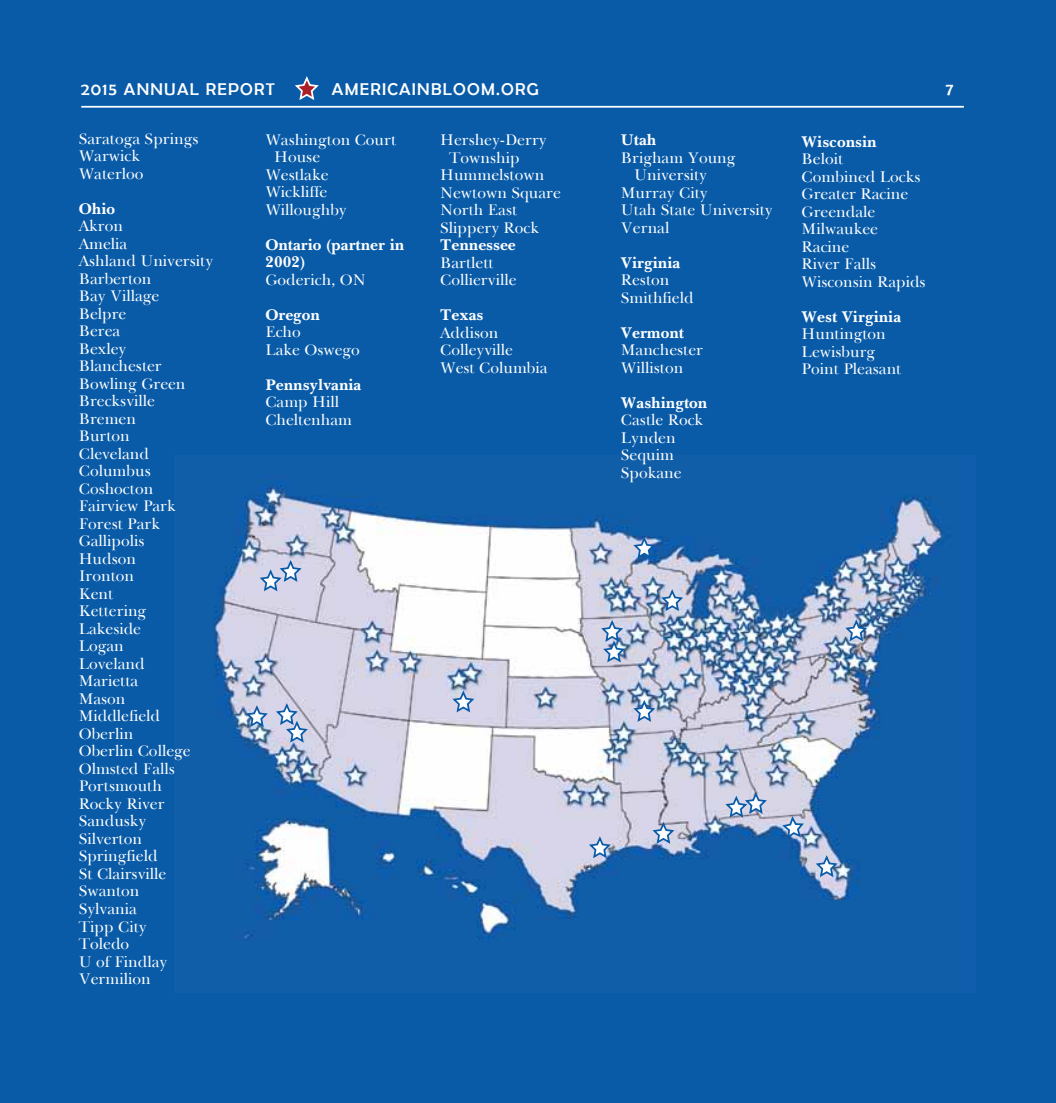
<style>
.page{position:relative;width:1056px;height:1103px;background:#fff}
.page>*{position:absolute;margin:0;border:0;box-sizing:border-box;transform-origin:0 0}
.t1{font:17.15px "Berlin Sans FB";letter-spacing:.07em;color:#fff}
.t2{font:15.75px/17.5px "Baskerton Regular SWFTE";color:#fff}
.t3{font:15.75px/17.5px "Baskerton Bold SWFTE";color:#fff}
</style>
<div class="page">
<div style="left:0;top:0;width:1055px;height:1102px;background:#095ba8"></div>
<img style="left:213px;top:475px;width:737px;height:465px">
<hr style="left:81px;top:106px;width:882px;height:2px;background:#fff">
<svg style="left:450px;top:690px;width:26px;height:24px"></svg>
<svg style="left:631px;top:536px;width:26px;height:24px"></svg>
<svg style="left:599px;top:619px;width:27px;height:45px"></svg>
<svg style="left:631px;top:699px;width:26px;height:24px"></svg>
<svg style="left:723px;top:791px;width:45px;height:28px"></svg>
<svg style="left:780px;top:816px;width:25px;height:24px"></svg>
<svg style="left:813px;top:855px;width:26px;height:23px"></svg>
<svg style="left:295px;top:76px;width:24px;height:24px"></svg>
<svg style="left:843px;top:619px;width:26px;height:24px"></svg>
<svg style="left:258px;top:559px;width:45px;height:34px;background:#bbc6e1"></svg>
<svg style="left:244px;top:703px;width:66px;height:41px;background:#adbcd7"></svg>
<svg style="left:659px;top:589px;width:26px;height:24px"></svg>
<svg style="left:587px;top:836px;width:25px;height:24px"></svg>
<svg style="left:650px;top:821px;width:26px;height:24px"></svg>
<p class="t1" style="left:81px;top:79px;width:195px">2015 ANNUAL REPORT</p>
<p class="t1" style="left:332px;top:79px;width:208px">AMERICAINBLOOM.ORG</p>
<p class="t1" style="left:945px;top:79px;width:9px">7</p>
<p class="t2" style="left:79px;top:130px;width:121px">Saratoga Springs<br>Warwick<br>Waterloo</p>
<p class="t3" style="left:79px;top:200px;width:38px">Ohio</p>
<p class="t2" style="left:79px;top:217px;width:136px">Akron<br>Amelia<br>Ashland University<br>Barberton<br>Bay Village<br>Belpre<br>Berea<br>Bexley<br>Blanchester<br>Bowling Green<br>Brecksville<br>Bremen<br>Burton<br>Cleveland<br>Columbus<br>Coshocton<br>Fairview Park<br>Forest Park<br>Gallipolis<br>Hudson<br>Ironton<br>Kent<br>Kettering<br>Lakeside<br>Logan<br>Loveland<br>Marietta<br>Mason<br>Middlefield<br>Oberlin<br>Oberlin College<br>Olmsted Falls<br>Portsmouth<br>Rocky River<br>Sandusky<br>Silverton<br>Springfield<br>St Clairsville<br>Swanton<br>Sylvania<br>Tipp City<br>Toledo<br>U of Findlay<br>Vermilion</p>
<p class="t2" style="left:265px;top:131px;width:132px">Washington Court</p>
<p class="t2" style="left:274px;top:148px;width:47px">House</p>
<p class="t2" style="left:265px;top:166px;width:65px">Westlake</p>
<p class="t2" style="left:265px;top:183px;width:64px">Wickliffe</p>
<p class="t2" style="left:265px;top:201px;width:83px">Willoughby</p>
<p class="t3" style="left:265px;top:236px;width:140px">Ontario (partner in<br>2002)</p>
<p class="t2" style="left:265px;top:271px;width:102px">Goderich, ON</p>
<p class="t3" style="left:265px;top:306px;width:56px">Oregon</p>
<p class="t2" style="left:265px;top:323px;width:96px">Echo<br>Lake Oswego</p>
<p class="t3" style="left:265px;top:376px;width:98px">Pennsylvania</p>
<p class="t2" style="left:265px;top:393px;width:88px">Camp Hill<br>Cheltenham</p>
<p class="t2" style="left:440px;top:131px;width:108px">Hershey-Derry</p>
<p class="t2" style="left:449px;top:149px;width:72px">Township</p>
<p class="t2" style="left:440px;top:166px;width:106px">Hummelstown</p>
<p class="t2" style="left:440px;top:184px;width:122px">Newtown Square</p>
<p class="t2" style="left:440px;top:201px;width:79px">North East</p>
<p class="t2" style="left:440px;top:219px;width:100px">Slippery Rock</p>
<p class="t3" style="left:440px;top:236px;width:77px">Tennessee</p>
<p class="t2" style="left:440px;top:254px;width:78px">Bartlett<br>Collierville</p>
<p class="t3" style="left:440px;top:306px;width:45px">Texas</p>
<p class="t2" style="left:440px;top:324px;width:109px">Addison<br>Colleyville<br>West Columbia</p>
<p class="t3" style="left:620px;top:131px;width:37px">Utah</p>
<p class="t2" style="left:620px;top:149px;width:116px">Brigham Young</p>
<p class="t2" style="left:634px;top:166px;width:74px">University</p>
<p class="t2" style="left:620px;top:184px;width:88px">Murray City</p>
<p class="t2" style="left:620px;top:201px;width:153px">Utah State University</p>
<p class="t2" style="left:620px;top:219px;width:50px">Vernal</p>
<p class="t3" style="left:620px;top:254px;width:61px">Virginia</p>
<p class="t2" style="left:620px;top:271px;width:74px">Reston<br>Smithfield</p>
<p class="t3" style="left:620px;top:324px;width:65px">Vermont</p>
<p class="t2" style="left:620px;top:341px;width:84px">Manchester<br>Williston</p>
<p class="t3" style="left:620px;top:394px;width:88px">Washington</p>
<p class="t2" style="left:620px;top:411px;width:84px">Castle Rock<br>Lynden<br>Sequim<br>Spokane</p>
<p class="t3" style="left:801px;top:133px;width:77px">Wisconsin</p>
<p class="t2" style="left:801px;top:150px;width:125px">Beloit<br>Combined Locks<br>Greater Racine<br>Greendale<br>Milwaukee<br>Racine<br>River Falls<br>Wisconsin Rapids</p>
<p class="t3" style="left:801px;top:308px;width:101px">West Virginia</p>
<p class="t2" style="left:801px;top:325px;width:101px">Huntington<br>Lewisburg<br>Point Pleasant</p>
</div>
